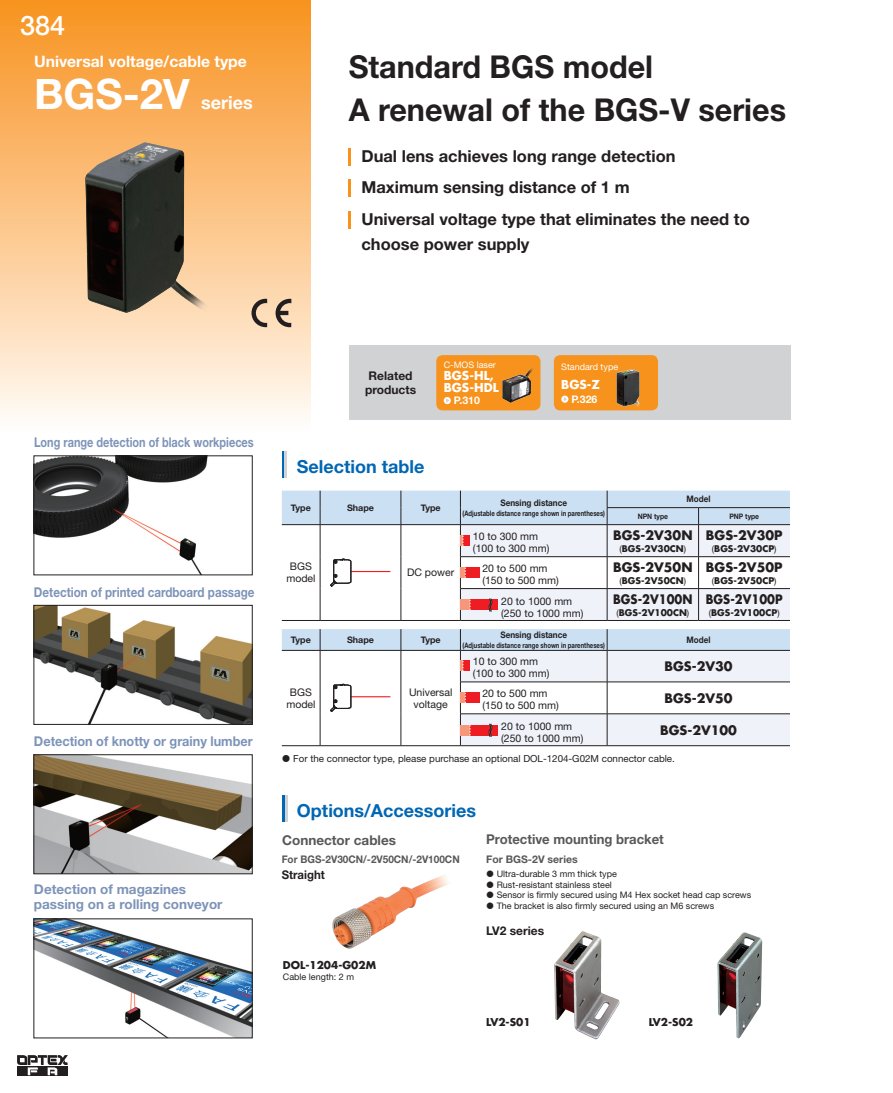
<style>
.page{position:relative;width:893px;height:1093px;background:#fff}
.page>*{position:absolute;margin:0;border:0;box-sizing:border-box;transform-origin:0 0}
.t1{font:700 42px "Helvetica Neue LT Std";color:#fff}
.t2{font:700 31.5px/43.5px "Helvetica Neue LT Std";color:#231f20}
.t3{font:500 27px "Helvetica Neue LT Std";color:#fff}
.t4{font:700 18px "Helvetica Neue LT Std";color:#0166b3}
.t5{font:700 18px "Helvetica Neue LT Std";color:#fff}
.t6{font:700 16.5px/31.5px "Helvetica Neue LT Std";color:#231f20}
.t7{font:700 15.75px "Helvetica Neue LT Std";color:#fff}
.t8{font:700 13.5px/15px "Helvetica Neue LT Std";color:#7d93b8}
.t9{font:700 13.5px "Helvetica Neue LT Std";color:#57585a}
.t10{font:700 13.5px "Helvetica Neue LT Std";color:#7d93b8;scale:.81 1}
.t11{font:700 13.5px "Helvetica Neue LT Std";color:#7d93b8;scale:.86 1}
.t12{font:700 13.5px "Helvetica Neue LT Std";color:#7d93b8;scale:.94 1}
.t13{font:700 12.75px "Futura Std";color:#231f20}
.t14{font:700 12.75px "Futura Std";color:#231f20;scale:.9 1}
.t15{font:700 12px/13.5px "Helvetica Neue LT Std";color:#231f20}
.t16{font:700 12px/12px "Futura Std";color:#fff}
.t17{font:700 12px "Helvetica Neue LT Std";color:#231f20;scale:.95 1}
.t18{font:10.5px/12px "Helvetica Neue LT Std";color:#231f20}
.t19{font:700 10.5px "Helvetica Neue LT Std";color:#57585a;scale:.95 1}
.t20{font:700 10.5px "Futura Std";color:#231f20}
.t21{font:700 10.5px "Helvetica Neue LT Std";color:#57585a}
.t22{font:700 10.5px "Helvetica Neue LT Std";color:#fff}
.t23{font:9.75px "Helvetica Neue LT Std";color:#231f20}
.t24{font:9px/10.5px "Helvetica Neue LT Std";color:#231f20}
.t25{font:700 9px "Futura Std";color:#231f20}
.t26{font:700 9px "Helvetica Neue LT Std";color:#231f20;scale:.91 1}
.t27{font:700 9px "Helvetica Neue LT Std";color:#231f20}
.t28{font:9px "Helvetica Neue LT Std";color:#fff}
.t29{font:700 9px "Helvetica Neue LT Std";color:#231f20;scale:.9 1}
.t30{font:700 7.5px "Helvetica Neue LT Std";color:#231f20;scale:.8 1}
.t31{font:700 7.5px "Helvetica Neue LT Std";color:#231f20;scale:.9 1}
.s1{font-family:"Helvetica Neue LT Std";font-weight:400}
</style>
<div class="page">
<div style="left:0;top:0;width:310px;height:434px;background:linear-gradient(to bottom,#f8911e,#fffbf7)"></div>
<svg style="left:349px;top:148px;width:2px;height:18px"></svg>
<svg style="left:349px;top:179px;width:2px;height:18px"></svg>
<svg style="left:349px;top:211px;width:2px;height:18px"></svg>
<svg style="left:276px;top:299px;width:15px;height:28px"></svg>
<svg style="left:252px;top:299px;width:15px;height:28px"></svg>
<img style="left:85px;top:142px;width:154px;height:191px">
<div style="left:349px;top:346px;width:442px;height:74px;background:#d1d2d4"></div>
<div style="left:554px;top:355px;width:104px;height:55px;background:#f7931d;border-radius:6px"></div>
<svg style="left:561px;top:396px;width:7px;height:7px"></svg>
<div style="left:436px;top:355px;width:104px;height:55px;background:#f7931d;border-radius:6px"></div>
<svg style="left:444px;top:397px;width:7px;height:7px"></svg>
<img style="left:495px;top:368px;width:42px;height:43px">
<img style="left:616px;top:369px;width:24px;height:38px">
<hr style="left:282px;top:451px;width:2px;height:27px;background:#0166b3">
<hr style="left:284px;top:451px;width:3px;height:27px;background:#d1d2d4">
<hr style="left:401px;top:620px;width:59px;height:1px;background:#231f20">
<hr style="left:460px;top:620px;width:147px;height:1px;background:#231f20">
<hr style="left:607px;top:620px;width:92px;height:1px;background:#231f20">
<hr style="left:699px;top:620px;width:91px;height:1px;background:#231f20">
<hr style="left:282px;top:620px;width:38px;height:1px;background:#231f20">
<hr style="left:320px;top:620px;width:81px;height:1px;background:#231f20">
<svg style="left:282px;top:491px;width:508px;height:129px"></svg>
<svg style="left:282px;top:629px;width:508px;height:117px"></svg>
<hr style="left:282px;top:795px;width:3px;height:27px;background:#0166b3">
<hr style="left:285px;top:795px;width:2px;height:27px;background:#d1d2d4">
<img style="left:36px;top:458px;width:172px;height:115px">
<div style="left:34px;top:456px;width:218px;height:119px;border:1px solid #231f20"></div>
<img style="left:36px;top:607px;width:214px;height:115px">
<div style="left:34px;top:605px;width:218px;height:119px;border:1px solid #231f20"></div>
<img style="left:36px;top:756px;width:214px;height:116px">
<div style="left:34px;top:754px;width:218px;height:120px;border:1px solid #231f20"></div>
<img style="left:36px;top:920px;width:214px;height:116px">
<img style="left:332px;top:875px;width:117px;height:74px">
<img style="left:554px;top:931px;width:66px;height:108px">
<img style="left:717px;top:932px;width:45px;height:106px">
<svg style="left:17px;top:1075px;width:51px;height:1px"></svg>
<svg style="left:17px;top:1055px;width:51px;height:20px"></svg>
<h3 class="t3" style="left:20px;top:9px;width:47px">384</h3>
<h3 class="t7" style="left:34px;top:51px;width:214px">Universal voltage/cable type</h3>
<h1 class="t1" style="left:34px;top:68px;width:157px">BGS-2V</h1>
<h3 class="t5" style="left:201px;top:91px;width:53px">series</h3>
<h2 class="t2" style="left:349px;top:44px;width:439px">Standard BGS model<br>A renewal of the BGS-V series</h2>
<h3 class="t6" style="left:361px;top:140px;width:390px">Dual lens achieves long range detection<br>Maximum sensing distance of 1 m<br>Universal voltage type that eliminates the need to</h3>
<h3 class="t6" style="left:361px;top:228px;width:170px">choose power supply</h3>
<p class="t10" style="left:34px;top:434px;width:273px">Long range detection of black workpieces</p>
<p class="t11" style="left:34px;top:583px;width:258px">Detection of printed cardboard passage</p>
<p class="t12" style="left:34px;top:733px;width:234px">Detection of knotty or grainy lumber</p>
<p class="t8" style="left:34px;top:881px;width:190px">Detection of magazines passing on a rolling conveyor</p>
<p class="t15" style="left:365px;top:369px;width:53px">Related products</p>
<p class="t28" style="left:444px;top:359px;width:54px">C-MOS laser</p>
<p class="t16" style="left:444px;top:369px;width:56px">BGS-HL,<br>BGS-HDL</p>
<p class="t22" style="left:454px;top:394px;width:28px">P.310</p>
<p class="t28" style="left:561px;top:361px;width:58px">Standard type</p>
<p class="t16" style="left:561px;top:378px;width:40px">BGS-Z</p>
<p class="t22" style="left:571px;top:392px;width:28px">P.326</p>
<h3 class="t4" style="left:297px;top:455px;width:129px">Selection table</h3>
<p class="t27" style="left:291px;top:502px;width:22px">Type</p>
<p class="t27" style="left:347px;top:502px;width:29px">Shape</p>
<p class="t27" style="left:421px;top:502px;width:22px">Type</p>
<p class="t26" style="left:500px;top:497px;width:75px">Sensing distance</p>
<p class="t30" style="left:463px;top:508px;width:180px">(Adjustable distance range shown in parentheses)</p>
<p class="t29" style="left:687px;top:493px;width:28px">Model</p>
<p class="t31" style="left:638px;top:511px;width:35px">NPN type</p>
<p class="t31" style="left:729px;top:511px;width:35px">PNP type</p>
<p class="t18" style="left:286px;top:560px;width:31px;text-align:center">BGS model</p>
<p class="t18" style="left:407px;top:566px;width:49px">DC power</p>
<p class="t27" style="left:291px;top:634px;width:22px">Type</p>
<p class="t27" style="left:347px;top:634px;width:29px">Shape</p>
<p class="t27" style="left:421px;top:634px;width:22px">Type</p>
<p class="t18" style="left:473px;top:530px;width:78px">10 to 300 mm (100 to 300 mm)</p>
<p class="t13" style="left:613px;top:527px;width:81px">BGS-2V30N</p>
<p class="t25" style="left:619px;top:543px;width:68px"><span class="s1">(</span>BGS-2V30CN<span class="s1">)</span></p>
<p class="t18" style="left:482px;top:562px;width:78px">20 to 500 mm (150 to 500 mm)</p>
<p class="t13" style="left:613px;top:559px;width:81px">BGS-2V50N</p>
<p class="t25" style="left:619px;top:574px;width:68px"><span class="s1">(</span>BGS-2V50CN<span class="s1">)</span></p>
<p class="t18" style="left:501px;top:595px;width:84px">20 to 1000 mm (250 to 1000 mm)</p>
<p class="t14" style="left:613px;top:590px;width:90px">BGS-2V100N</p>
<p class="t25" style="left:616px;top:606px;width:74px"><span class="s1">(</span>BGS-2V100CN<span class="s1">)</span></p>
<p class="t13" style="left:706px;top:527px;width:78px">BGS-2V30P</p>
<p class="t25" style="left:712px;top:543px;width:66px"><span class="s1">(</span>BGS-2V30CP<span class="s1">)</span></p>
<p class="t13" style="left:706px;top:559px;width:78px">BGS-2V50P</p>
<p class="t25" style="left:712px;top:574px;width:66px"><span class="s1">(</span>BGS-2V50CP<span class="s1">)</span></p>
<p class="t14" style="left:706px;top:590px;width:87px">BGS-2V100P</p>
<p class="t25" style="left:709px;top:606px;width:72px"><span class="s1">(</span>BGS-2V100CP<span class="s1">)</span></p>
<p class="t26" style="left:500px;top:629px;width:75px">Sensing distance</p>
<p class="t30" style="left:463px;top:640px;width:180px">(Adjustable distance range shown in parentheses)</p>
<p class="t29" style="left:687px;top:634px;width:28px">Model</p>
<p class="t18" style="left:473px;top:655px;width:78px">10 to 300 mm (100 to 300 mm)</p>
<p class="t13" style="left:664px;top:658px;width:70px">BGS-2V30</p>
<p class="t18" style="left:482px;top:687px;width:78px">20 to 500 mm (150 to 500 mm)</p>
<p class="t13" style="left:664px;top:690px;width:70px">BGS-2V50</p>
<p class="t18" style="left:501px;top:720px;width:84px">20 to 1000 mm (250 to 1000 mm)</p>
<p class="t13" style="left:660px;top:722px;width:78px">BGS-2V100</p>
<p class="t23" style="left:293px;top:753px;width:383px">For the connector type, please purchase an optional DOL-1204-G02M connector cable.</p>
<p class="t18" style="left:286px;top:686px;width:31px;text-align:center">BGS model</p>
<p class="t18" style="left:409px;top:686px;width:45px;text-align:center">Universal voltage</p>
<h3 class="t4" style="left:297px;top:799px;width:181px">Options/Accessories</h3>
<p class="t9" style="left:282px;top:832px;width:115px">Connector cables</p>
<p class="t9" style="left:486px;top:831px;width:179px">Protective mounting bracket</p>
<p class="t21" style="left:486px;top:853px;width:93px">For BGS-2V series</p>
<p class="t24" style="left:497px;top:868px;width:256px">Ultra-durable 3 mm thick type<br>Rust-resistant stainless steel<br>Sensor is firmly secured using M4 Hex socket head cap screws The bracket is also firmly secured using an M6 screws</p>
<p class="t19" style="left:282px;top:853px;width:189px">For BGS-2V30CN/-2V50CN/-2V100CN</p>
<p class="t17" style="left:282px;top:867px;width:47px">Straight</p>
<p class="t20" style="left:283px;top:958px;width:95px">DOL-1204-G02M</p>
<p class="t24" style="left:283px;top:972px;width:73px">Cable length: 2 m</p>
<p class="t15" style="left:486px;top:923px;width:60px">LV2 series</p>
<p class="t20" style="left:486px;top:1015px;width:46px">LV2-S01</p>
<p class="t20" style="left:649px;top:1015px;width:46px">LV2-S02</p>
</div>
